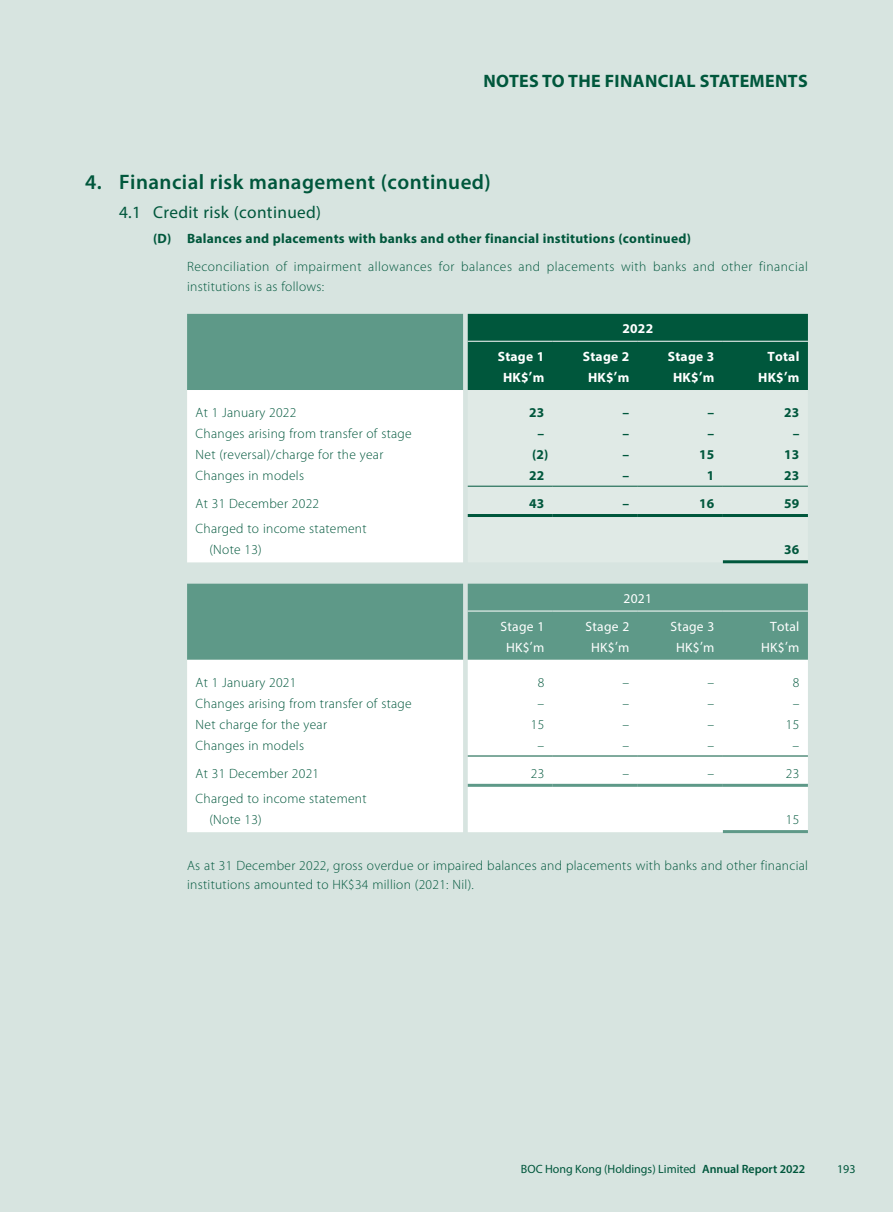
<style>
.page{position:relative;width:893px;height:1212px;background:#d7e4e0}
.page>*{position:absolute;margin:0;border:0;box-sizing:border-box;transform-origin:0 0}
.t1{font:600 21px "Myriad Pro";letter-spacing:.02em;color:#00573c}
.t2{font:700 18px "Myriad Pro";letter-spacing:.02em;color:#00573c}
.t3{font:17.25px "Myriad Pro";letter-spacing:.02em;color:#00573c}
.t4{font:300 13.5px/19.5px "Myriad Pro";letter-spacing:.02em;color:#00573c}
.t5{font:700 13.5px "Myriad Pro";letter-spacing:.02em;color:#00573c}
.t6{font:700 13.5px "Myriad Pro";letter-spacing:.02em;color:#fff}
.t7{font:13.5px "Myriad Pro";letter-spacing:.02em;color:#fff}
.t8{font:12px "Myriad Pro";color:#00573c}
.s1{font-weight:600}
</style>
<div class="page">
<svg style="left:187px;top:314px;width:621px;height:76px;background:#2c755f"></svg>
<div style="left:187px;top:390px;width:276px;height:172px;background:#fff"></div>
<div style="left:468px;top:485px;width:340px;height:77px;background:#e0eae6"></div>
<hr style="left:468px;top:341px;width:85px;height:1px;background:#fff">
<hr style="left:553px;top:341px;width:85px;height:1px;background:#fff">
<hr style="left:638px;top:341px;width:85px;height:1px;background:#fff">
<hr style="left:723px;top:341px;width:85px;height:1px;background:#fff">
<hr style="left:468px;top:486px;width:85px;height:1px;background:#00573c">
<hr style="left:553px;top:486px;width:85px;height:1px;background:#00573c">
<hr style="left:638px;top:486px;width:85px;height:1px;background:#00573c">
<hr style="left:723px;top:486px;width:85px;height:1px;background:#00573c">
<hr style="left:468px;top:514px;width:85px;height:3px;background:#00573c">
<hr style="left:553px;top:514px;width:85px;height:3px;background:#00573c">
<hr style="left:638px;top:514px;width:85px;height:3px;background:#00573c">
<hr style="left:723px;top:514px;width:85px;height:3px;background:#00573c">
<hr style="left:723px;top:560px;width:85px;height:3px;background:#00573c">
<div style="left:187px;top:584px;width:621px;height:76px;background:#5e9988"></div>
<div style="left:187px;top:660px;width:621px;height:172px;background:#fff"></div>
<hr style="left:468px;top:611px;width:85px;height:1px;background:#fff">
<hr style="left:553px;top:611px;width:85px;height:1px;background:#fff">
<hr style="left:638px;top:611px;width:85px;height:1px;background:#fff">
<hr style="left:723px;top:611px;width:85px;height:1px;background:#fff">
<hr style="left:468px;top:756px;width:85px;height:1px;background:#00573c">
<hr style="left:553px;top:756px;width:85px;height:1px;background:#00573c">
<hr style="left:638px;top:756px;width:85px;height:1px;background:#00573c">
<hr style="left:723px;top:756px;width:85px;height:1px;background:#00573c">
<hr style="left:468px;top:784px;width:85px;height:3px;background:#5e9988">
<hr style="left:553px;top:784px;width:85px;height:3px;background:#5e9988">
<hr style="left:638px;top:784px;width:85px;height:3px;background:#5e9988">
<hr style="left:723px;top:784px;width:85px;height:3px;background:#5e9988">
<hr style="left:723px;top:830px;width:85px;height:3px;background:#5e9988">
<h2 class="t2" style="left:483px;top:70px;width:326px">NOTES TO THE FINANCIAL STATEMENTS</h2>
<h1 class="t1" style="left:85px;top:168px;width:407px">4. Financial risk management (continued)</h1>
<p class="t3" style="left:119px;top:202px;width:204px">4.1 Credit risk (continued)</p>
<p class="t5" style="left:153px;top:230px;width:539px">(D) Balances and placements with banks and other financial institutions (continued)</p>
<p class="t4" style="left:187px;top:257px;width:622px">Reconciliation of impairment allowances for balances and placements with banks and other financial institutions is as follows:</p>
<p class="t6" style="left:622px;top:320px;width:32px">2022</p>
<p class="t6" style="left:498px;top:348px;width:48px">Stage 1</p>
<p class="t6" style="left:583px;top:348px;width:48px">Stage 2</p>
<p class="t6" style="left:668px;top:348px;width:48px">Stage 3</p>
<p class="t6" style="left:767px;top:348px;width:34px">Total</p>
<p class="t6" style="left:503px;top:369px;width:43px">HK$’m</p>
<p class="t6" style="left:588px;top:369px;width:43px">HK$’m</p>
<p class="t6" style="left:673px;top:369px;width:43px">HK$’m</p>
<p class="t6" style="left:758px;top:369px;width:43px">HK$’m</p>
<p class="t4" style="left:196px;top:403px;width:102px">At 1 January 2022</p>
<p class="t5" style="left:529px;top:404px;width:17px">23</p>
<p class="t5" style="left:623px;top:404px;width:8px">–</p>
<p class="t5" style="left:708px;top:404px;width:8px">–</p>
<p class="t5" style="left:784px;top:404px;width:17px">23</p>
<p class="t4" style="left:196px;top:424px;width:218px">Changes arising from transfer of stage</p>
<p class="t5" style="left:537px;top:425px;width:8px">–</p>
<p class="t5" style="left:623px;top:425px;width:8px">–</p>
<p class="t5" style="left:708px;top:425px;width:8px">–</p>
<p class="t5" style="left:793px;top:425px;width:8px">–</p>
<p class="t4" style="left:196px;top:445px;width:189px">Net (reversal)/charge for the year</p>
<p class="t5" style="left:532px;top:446px;width:18px">(2)</p>
<p class="t5" style="left:623px;top:446px;width:8px">–</p>
<p class="t5" style="left:699px;top:446px;width:17px">15</p>
<p class="t5" style="left:784px;top:446px;width:17px">13</p>
<p class="t4" style="left:196px;top:466px;width:110px">Changes in models</p>
<p class="t5" style="left:529px;top:467px;width:17px">22</p>
<p class="t5" style="left:623px;top:467px;width:8px">–</p>
<p class="t5" style="left:707px;top:467px;width:9px">1</p>
<p class="t5" style="left:784px;top:467px;width:17px">23</p>
<p class="t4" style="left:196px;top:494px;width:125px">At 31 December 2022</p>
<p class="t5" style="left:529px;top:494px;width:17px">43</p>
<p class="t5" style="left:623px;top:494px;width:8px">–</p>
<p class="t5" style="left:699px;top:494px;width:17px">16</p>
<p class="t5" style="left:784px;top:494px;width:17px">59</p>
<p class="t4" style="left:209px;top:518px;width:159px;line-height:21px;text-indent:-14px">Charged to income statement (Note 13)</p>
<p class="t5" style="left:784px;top:541px;width:17px">36</p>
<p class="t7" style="left:624px;top:590px;width:30px">2021</p>
<p class="t7" style="left:501px;top:618px;width:45px">Stage 1</p>
<p class="t7" style="left:586px;top:618px;width:45px">Stage 2</p>
<p class="t7" style="left:671px;top:618px;width:45px">Stage 3</p>
<p class="t7" style="left:770px;top:618px;width:31px">Total</p>
<p class="t7" style="left:506px;top:639px;width:40px">HK$’m</p>
<p class="t7" style="left:591px;top:639px;width:40px">HK$’m</p>
<p class="t7" style="left:676px;top:639px;width:40px">HK$’m</p>
<p class="t7" style="left:761px;top:639px;width:40px">HK$’m</p>
<p class="t4" style="left:196px;top:673px;width:102px">At 1 January 2021</p>
<p class="t4" style="left:538px;top:673px;width:8px">8</p>
<p class="t4" style="left:623px;top:673px;width:8px">–</p>
<p class="t4" style="left:708px;top:673px;width:8px">–</p>
<p class="t4" style="left:793px;top:673px;width:8px">8</p>
<p class="t4" style="left:196px;top:694px;width:218px">Changes arising from transfer of stage</p>
<p class="t4" style="left:537px;top:694px;width:8px">–</p>
<p class="t4" style="left:623px;top:694px;width:8px">–</p>
<p class="t4" style="left:708px;top:694px;width:8px">–</p>
<p class="t4" style="left:793px;top:694px;width:8px">–</p>
<p class="t4" style="left:196px;top:715px;width:133px">Net charge for the year</p>
<p class="t4" style="left:531px;top:715px;width:15px">15</p>
<p class="t4" style="left:623px;top:715px;width:8px">–</p>
<p class="t4" style="left:708px;top:715px;width:8px">–</p>
<p class="t4" style="left:786px;top:715px;width:15px">15</p>
<p class="t4" style="left:196px;top:736px;width:110px">Changes in models</p>
<p class="t4" style="left:537px;top:736px;width:8px">–</p>
<p class="t4" style="left:623px;top:736px;width:8px">–</p>
<p class="t4" style="left:708px;top:736px;width:8px">–</p>
<p class="t4" style="left:793px;top:736px;width:8px">–</p>
<p class="t4" style="left:196px;top:763px;width:125px">At 31 December 2021</p>
<p class="t4" style="left:531px;top:763px;width:15px">23</p>
<p class="t4" style="left:623px;top:763px;width:8px">–</p>
<p class="t4" style="left:708px;top:763px;width:8px">–</p>
<p class="t4" style="left:786px;top:763px;width:15px">23</p>
<p class="t4" style="left:209px;top:788px;width:159px;line-height:21px;text-indent:-14px">Charged to income statement (Note 13)</p>
<p class="t4" style="left:786px;top:810px;width:15px">15</p>
<p class="t4" style="left:187px;top:855px;width:622px">As at 31 December 2022, gross overdue or impaired balances and placements with banks and other financial institutions amounted to HK$34 million (2021: Nil).</p>
<p class="t8" style="left:521px;top:1161px;width:286px">BOC Hong Kong (Holdings) Limited <span class="s1">Annual Report 2022</span></p>
<p class="t8" style="left:837px;top:1161px;width:20px">193</p>
</div>
